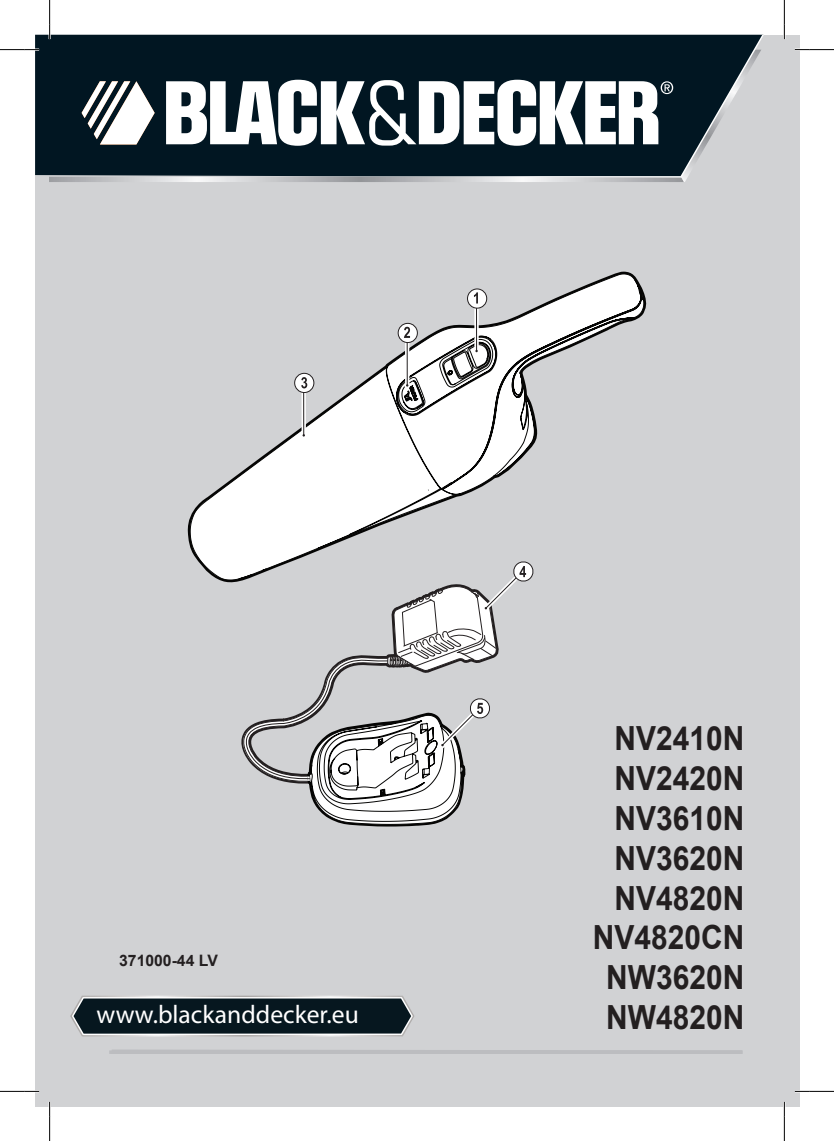
<style>
.page{position:relative;width:834px;height:1141px;background:#fff}
.page>*{position:absolute;margin:0;border:0;box-sizing:border-box;transform-origin:0 0}
.t1{font:700 33.25px/39.9px "Arial";color:#231f20;text-align:right;scale:.9 1}
.t2{font:25.55px "Myriad Pro";color:#fff}
.t3{font:700 15.75px "Arial";color:#231f20}
</style>
<div class="page">
<div style="left:35px;top:35px;width:764px;height:1071px;background:#d1d2d4"></div>
<img style="left:49px;top:177px;width:631px;height:5px">
<div style="left:35px;top:35px;width:277px;height:142px;background:#011622"></div>
<svg style="left:312px;top:35px;width:451px;height:143px;background:#23353f"></svg>
<svg style="left:166px;top:80px;width:507px;height:66px;background:#a1a9ad"></svg>
<svg style="left:82px;top:81px;width:73px;height:63px;background:#90979b"></svg>
<img style="left:70px;top:996px;width:344px;height:40px">
<svg style="left:72px;top:997px;width:341px;height:38px;background:#202f36"></svg>
<hr style="left:109px;top:1050px;width:634px;height:4px;background:#bcbdc0">
<svg style="left:190px;top:274px;width:454px;height:308px"></svg>
<svg style="left:227px;top:458px;width:307px;height:369px"></svg>
<svg style="left:474px;top:308px;width:4px;height:40px"></svg>
<svg style="left:473px;top:348px;width:6px;height:6px"></svg>
<hr style="left:476px;top:305px;width:1px;height:46px;background:#231f20">
<div style="left:467px;top:289px;width:19px;height:19px;background:#fff;border-radius:50%"></div>
<div style="left:467px;top:289px;width:20px;height:19px;border:1px solid #231f20;border-radius:50%"></div>
<svg style="left:474px;top:292px;width:4px;height:12px"></svg>
<svg style="left:405px;top:343px;width:4px;height:39px"></svg>
<svg style="left:404px;top:382px;width:6px;height:6px"></svg>
<hr style="left:407px;top:340px;width:1px;height:45px;background:#231f20">
<div style="left:398px;top:323px;width:19px;height:20px;background:#fff;border-radius:50%"></div>
<div style="left:398px;top:323px;width:19px;height:20px;border:1px solid #231f20;border-radius:50%"></div>
<svg style="left:404px;top:327px;width:6px;height:11px"></svg>
<svg style="left:301px;top:393px;width:5px;height:39px"></svg>
<svg style="left:301px;top:432px;width:6px;height:6px"></svg>
<hr style="left:303px;top:390px;width:1px;height:45px;background:#231f20">
<svg style="left:294px;top:373px;width:20px;height:20px"></svg>
<div style="left:294px;top:373px;width:20px;height:20px;border:1px solid #231f20;border-radius:50%"></div>
<svg style="left:301px;top:377px;width:6px;height:11px"></svg>
<svg style="left:0;top:49px;width:39px;height:2px"></svg>
<svg style="left:794px;top:49px;width:39px;height:2px"></svg>
<svg style="left:0;top:1090px;width:39px;height:2px"></svg>
<svg style="left:794px;top:1090px;width:39px;height:2px"></svg>
<svg style="left:49px;top:0;width:2px;height:39px"></svg>
<svg style="left:49px;top:1102px;width:2px;height:39px"></svg>
<svg style="left:783px;top:0;width:2px;height:39px"></svg>
<svg style="left:783px;top:1102px;width:2px;height:39px"></svg>
<p class="t3" style="left:119px;top:952px;width:100px">371000-44 LV</p>
<p class="t2" style="left:96px;top:999px;width:264px">www.blackanddecker.eu</p>
<p class="t1" style="left:593px;top:718px;width:170px">NV2410N<br>NV2420N<br>NV3610N<br>NV3620N<br>NV4820N<br>NV4820CN<br>NW3620N<br>NW4820N</p>
</div>
